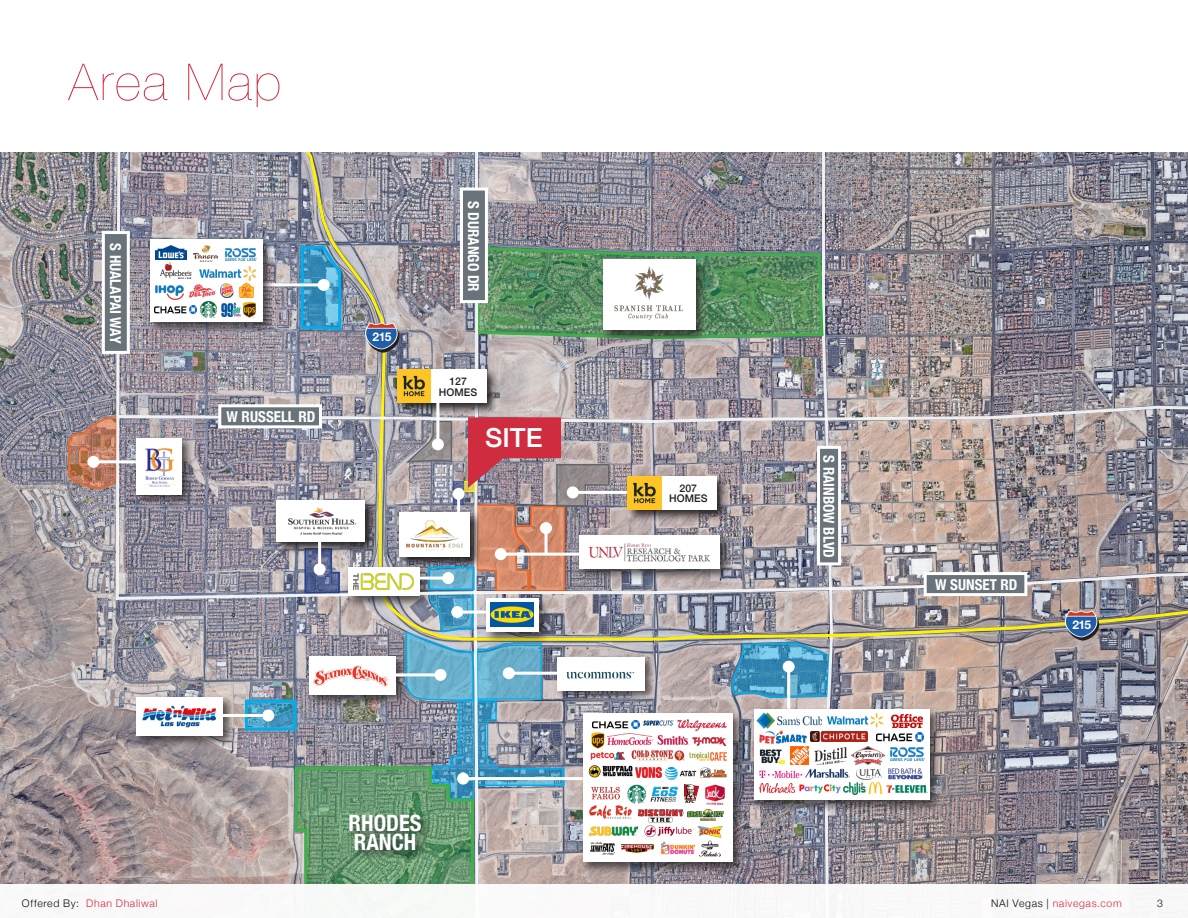
<style>
.page{position:relative;width:1188px;height:918px;background:#fff}
.page>*{position:absolute;margin:0;border:0;box-sizing:border-box;transform-origin:0 0}
.Heading{font:200 51px "Helvetica Neue LT Std";letter-spacing:.04em;color:#d02c40}
.t1{font:500 26.25px "Helvetica Neue";color:#fff}
.t2{font:700 condensed 22.5px "Helvetica Neue";color:#fff}
.t3{font:700 condensed 15px "Helvetica Neue";color:#fff}
.t4{font:700 12px "Helvetica Neue LT Std";letter-spacing:-.05em;color:#fff}
.Phone_Number{font:300 10.5px "Helvetica Neue";letter-spacing:.06em;color:#d02c40}
.t5{font:500 10.5px "Helvetica Neue";color:#231f20}
.Phone_Number-2{font:300 10.5px "Helvetica Neue";color:#110a0c}
.s1{color:#110a0c}
</style>
<div class="page">
<img style="left:0;top:152px;width:64px;height:732px">
<img style="left:64px;top:152px;width:1124px;height:766px">
<svg style="left:273px;top:497px;width:105px;height:58px;background:#767580"></svg>
<div style="left:277px;top:500px;width:88px;height:42px;background:#fff"></div>
<hr style="left:318px;top:526px;width:3px;height:43px;background:#fff">
<div style="left:314px;top:563px;width:12px;height:12px;background:#fff;border-radius:50%"></div>
<svg style="left:249px;top:704px;width:44px;height:23px"></svg>
<div style="left:245px;top:700px;width:52px;height:31px;border:3px solid #00aeef"></div>
<div style="left:133px;top:694px;width:103px;height:54px;background:#231f20;opacity:.75"></div>
<div style="left:137px;top:697px;width:86px;height:38px;background:#fff"></div>
<hr style="left:206px;top:714px;width:62px;height:3px;background:#fff">
<div style="left:262px;top:709px;width:12px;height:12px;background:#fff;border-radius:50%"></div>
<img style="left:289px;top:508px;width:66px;height:27px">
<img style="left:142px;top:705px;width:73px;height:23px">
<hr style="left:93px;top:460px;width:77px;height:3px;background:#fff">
<div style="left:87px;top:456px;width:12px;height:12px;background:#fff;border-radius:50%"></div>
<div style="left:133px;top:435px;width:62px;height:73px;background:#231f20;opacity:.75"></div>
<div style="left:137px;top:438px;width:45px;height:57px;background:#fff"></div>
<img style="left:144px;top:448px;width:31px;height:39px">
<div style="left:102px;top:231px;width:28px;height:123px;background:#697379;border:3px solid #fff"></div>
<p class="Heading" style="left:69px;top:53px;width:214px">Area Map</p>
<p class="t3" style="left:128px;top:243px;width:102px;rotate:90deg">S HUALAPAI WAY</p>
<p class="t3" style="left:227px;top:404px;width:90px">W RUSSELL RD</p>
<p class="t4" style="left:373px;top:329px;width:20px">215</p>
<p class="t3" style="left:486px;top:201px;width:92px;rotate:90deg">S DURANGO DR</p>
<p class="t5" style="left:449px;top:373px;width:19px">127</p>
<p class="t5" style="left:439px;top:384px;width:40px">HOMES</p>
<h2 class="t1" style="left:485px;top:417px;width:59px">SITE</h2>
<p class="t2" style="left:349px;top:804px;width:74px">RHODES</p>
<p class="t2" style="left:354px;top:823px;width:64px">RANCH</p>
<p class="t5" style="left:680px;top:480px;width:19px">207</p>
<p class="t5" style="left:669px;top:490px;width:40px">HOMES</p>
<p class="t3" style="left:841px;top:455px;width:104px;rotate:90deg">S RAINBOW BLVD</p>
<p class="t3" style="left:935px;top:572px;width:84px">W SUNSET RD</p>
<p class="t4" style="left:1072px;top:617px;width:20px">215</p>
<p class="Phone_Number" style="left:991px;top:895px;width:132px"><span class="s1">NAI Vegas |</span> naivegas.com</p>
<p class="Phone_Number" style="left:22px;top:895px;width:137px"><span class="s1">Offered By:</span> Dhan Dhaliwal</p>
<p class="Phone_Number-2" style="left:1157px;top:895px;width:7px">3</p>
</div>
